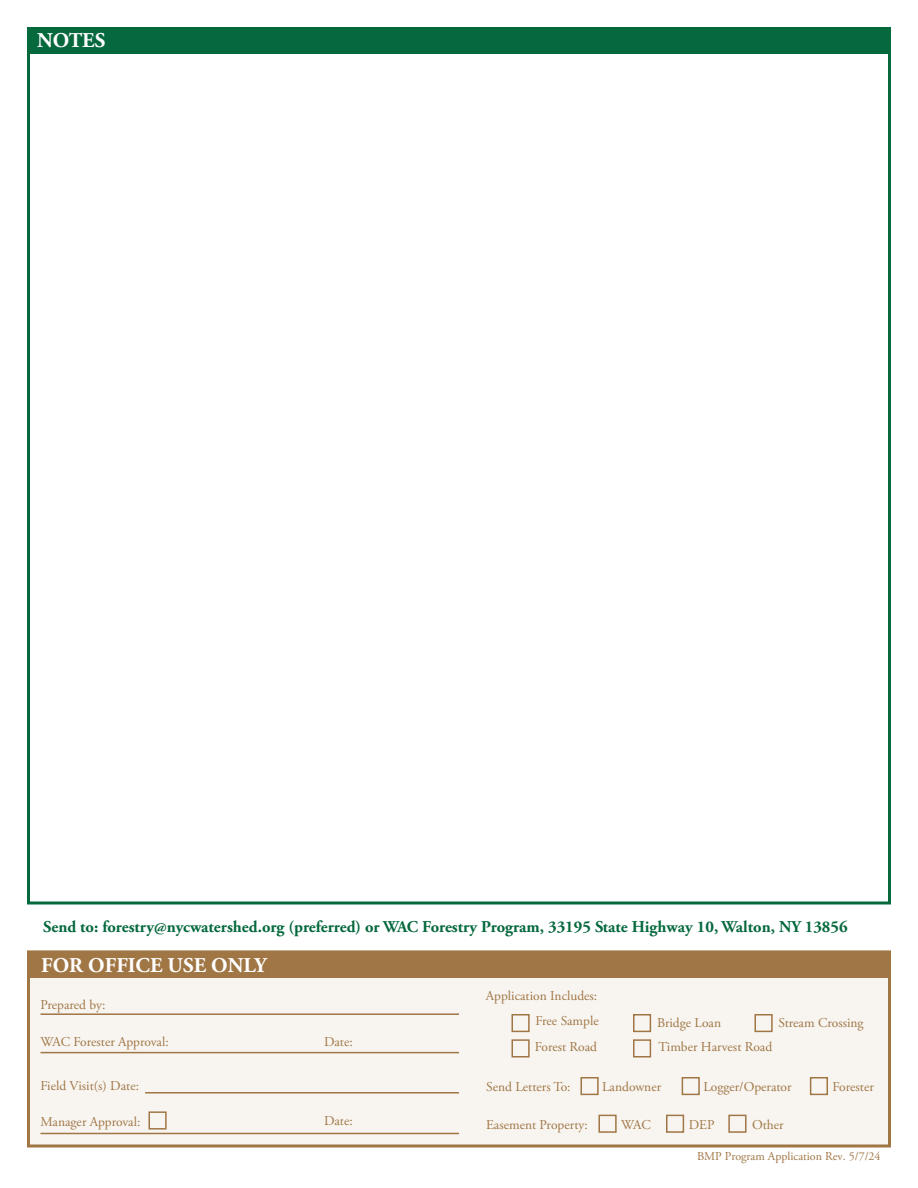
<style>
.page{position:relative;width:918px;height:1188px;background:#fff}
.page>*{position:absolute;margin:0;border:0;box-sizing:border-box;transform-origin:0 0}
.t1{font:700 21px "Adobe Garamond Pro";color:#fff}
.t2{font:700 16.5px "Adobe Garamond Pro";color:#06693e}
.t3{font:13.5px "Adobe Garamond Pro";color:#a07645}
.t4{font:12px "Adobe Garamond Pro";color:#a07645}
</style>
<div class="page">
<div style="left:27px;top:958px;width:864px;height:190px;background:#f8f5f1"></div>
<div style="left:27px;top:950px;width:864px;height:198px;border:3px solid #a07645"></div>
<div style="left:29px;top:953px;width:860px;height:25px;background:#a07645"></div>
<hr style="left:40px;top:1052px;width:419px;height:1px;background:#a07645">
<hr style="left:145px;top:1092px;width:314px;height:2px;background:#a07645">
<hr style="left:40px;top:1133px;width:419px;height:1px;background:#a07645">
<div style="left:512px;top:1014px;width:18px;height:18px;border:2px solid #a07645"></div>
<div style="left:633px;top:1014px;width:18px;height:18px;border:2px solid #a07645"></div>
<div style="left:754px;top:1014px;width:19px;height:18px;border:2px solid #a07645"></div>
<div style="left:512px;top:1039px;width:18px;height:19px;border:2px solid #a07645"></div>
<div style="left:633px;top:1039px;width:18px;height:19px;border:2px solid #a07645"></div>
<div style="left:580px;top:1077px;width:19px;height:18px;border:2px solid #a07645"></div>
<div style="left:682px;top:1077px;width:18px;height:18px;border:2px solid #a07645"></div>
<div style="left:810px;top:1077px;width:18px;height:18px;border:2px solid #a07645"></div>
<div style="left:598px;top:1115px;width:19px;height:18px;border:2px solid #a07645"></div>
<div style="left:666px;top:1115px;width:18px;height:18px;border:2px solid #a07645"></div>
<div style="left:728px;top:1115px;width:19px;height:18px;border:2px solid #a07645"></div>
<hr style="left:40px;top:1013px;width:419px;height:2px;background:#a07645">
<div style="left:148px;top:1111px;width:19px;height:19px;border:2px solid #a07645"></div>
<div style="left:29px;top:27px;width:862px;height:26px;background:#06693e"></div>
<p class="t1" style="left:37px;top:28px;width:70px">NOTES</p>
<p class="t2" style="left:43px;top:917px;width:806px">Send to: forestry@nycwatershed.org (preferred) or WAC Forestry Program, 33195 State Highway 10, Walton, NY 13856</p>
<p class="t1" style="left:41px;top:953px;width:227px">FOR OFFICE USE ONLY</p>
<p class="t3" style="left:40px;top:996px;width:66px">Prepared by:</p>
<p class="t3" style="left:486px;top:987px;width:113px">Application Includes:</p>
<p class="t3" style="left:536px;top:1012px;width:65px">Free Sample</p>
<p class="t3" style="left:657px;top:1014px;width:66px">Bridge Loan</p>
<p class="t3" style="left:778px;top:1014px;width:87px">Stream Crossing</p>
<p class="t3" style="left:535px;top:1039px;width:64px">Forest Road</p>
<p class="t3" style="left:658px;top:1039px;width:115px">Timber Harvest Road</p>
<p class="t3" style="left:602px;top:1078px;width:61px">Landowner</p>
<p class="t3" style="left:703px;top:1078px;width:90px">Logger/Operator</p>
<p class="t3" style="left:833px;top:1078px;width:43px">Forester</p>
<p class="t3" style="left:40px;top:1034px;width:130px">WAC Forester Approval:</p>
<p class="t3" style="left:324px;top:1034px;width:30px">Date:</p>
<p class="t3" style="left:40px;top:1077px;width:100px">Field Visit(s) Date:</p>
<p class="t3" style="left:486px;top:1078px;width:86px">Send Letters To:</p>
<p class="t3" style="left:40px;top:1113px;width:101px">Manager Approval:</p>
<p class="t3" style="left:486px;top:1117px;width:103px">Easement Property:</p>
<p class="t3" style="left:621px;top:1117px;width:31px">WAC</p>
<p class="t3" style="left:689px;top:1117px;width:27px">DEP</p>
<p class="t3" style="left:752px;top:1117px;width:33px">Other</p>
<p class="t3" style="left:324px;top:1113px;width:30px">Date:</p>
<p class="t4" style="left:697px;top:1149px;width:185px">BMP Program Application Rev. 5/7/24</p>
</div>
